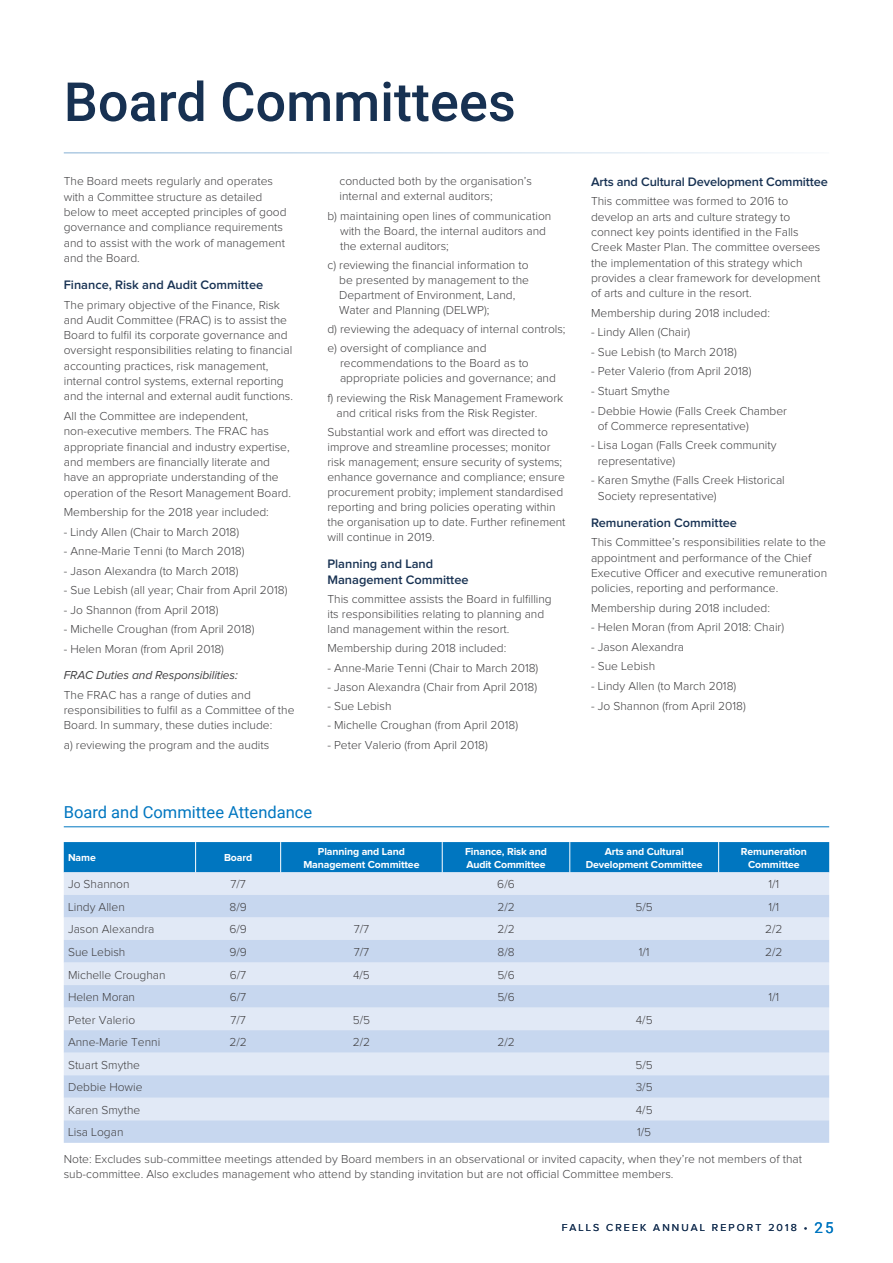
<style>
.page{position:relative;width:893px;height:1263px;background:#fff}
.page>*{position:absolute;margin:0;border:0;box-sizing:border-box;transform-origin:0 0}
.t1{font:500 54px "Roboto";color:#173152}
.t2{font:16.5px "Roboto";color:#0076c0}
.t3{font:600 12.75px/16.2px "Proxima Nova";color:#173152}
.t4{font:300 12px/15.3px "Proxima Nova";color:#414042}
.t5{font:italic 12px "Proxima Nova";letter-spacing:-.01em;color:#414042}
.t6{font:700 10.5px/13.5px "Proxima Nova";letter-spacing:-.01em;color:#fff;text-align:center}
.t7{font:10.5px "Proxima Nova";letter-spacing:.2em;color:#173152}
.s1{font-family:"Roboto";font-size:15px;color:#0076c0}
</style>
<div class="page">
<hr style="left:64px;top:826px;width:765px;height:1px;background:#0076c0">
<div style="left:64px;top:842px;width:765px;height:30px;background:#0076c0"></div>
<div style="left:64px;top:872px;width:765px;height:23px;background:#e1e9f6"></div>
<svg style="left:64px;top:895px;width:765px;height:248px;background:#d3dff2"></svg>
<hr style="left:195px;top:842px;width:1px;height:30px;background:#fff">
<hr style="left:280px;top:842px;width:1px;height:30px;background:#fff">
<hr style="left:442px;top:842px;width:1px;height:30px;background:#fff">
<hr style="left:569px;top:842px;width:1px;height:30px;background:#fff">
<hr style="left:718px;top:842px;width:1px;height:30px;background:#fff">
<hr style="left:64px;top:152px;width:765px;height:2px;background:#abc8e1">
<h1 class="t1" style="left:64px;top:64px;width:453px">Board Committees</h1>
<p class="t4" style="left:64px;top:174px;width:224px">The Board meets regularly and operates with a Committee structure as detailed below to meet accepted principles of good governance and compliance requirements and to assist with the work of management and the Board.</p>
<p class="t3" style="left:64px;top:277px;width:201px">Finance, Risk and Audit Committee</p>
<p class="t4" style="left:64px;top:297px;width:231px">The primary objective of the Finance, Risk and Audit Committee (FRAC) is to assist the Board to fulfil its corporate governance and oversight responsibilities relating to financial accounting practices, risk management, internal control systems, external reporting and the internal and external audit functions.</p>
<p class="t4" style="left:64px;top:409px;width:229px">All the Committee are independent, non-executive members. The FRAC has appropriate financial and industry expertise, and members are financially literate and have an appropriate understanding of the operation of the Resort Management Board.</p>
<p class="t4" style="left:64px;top:505px;width:207px">Membership for the 2018 year included:</p>
<p class="t4" style="left:64px;top:524px;width:177px">- Lindy Allen (Chair to March 2018)</p>
<p class="t4" style="left:64px;top:544px;width:182px">- Anne-Marie Tenni (to March 2018)</p>
<p class="t4" style="left:64px;top:564px;width:176px">- Jason Alexandra (to March 2018)</p>
<p class="t4" style="left:64px;top:583px;width:225px">- Sue Lebish (all year; Chair from April 2018)</p>
<p class="t4" style="left:64px;top:603px;width:156px">- Jo Shannon (from April 2018)</p>
<p class="t4" style="left:64px;top:622px;width:192px">- Michelle Croughan (from April 2018)</p>
<p class="t4" style="left:64px;top:642px;width:162px">- Helen Moran (from April 2018)</p>
<p class="t5" style="left:64px;top:669px;width:175px">FRAC Duties and Responsibilities:</p>
<p class="t4" style="left:64px;top:687px;width:232px">The FRAC has a range of duties and responsibilities to fulfil as a Committee of the<br>Board. In summary, these duties include:</p>
<p class="t4" style="left:64px;top:737px;width:207px">a) reviewing the program and the audits</p>
<p class="t4" style="left:339px;top:174px;width:194px">conducted both by the organisation’s internal and external auditors;</p>
<p class="t4" style="left:340px;top:209px;width:213px;text-indent:-13px">b) maintaining open lines of communication with the Board, the internal auditors and the external auditors;</p>
<p class="t4" style="left:339px;top:258px;width:191px;text-indent:-12px">c) reviewing the financial information to be presented by management to the Department of Environment, Land, Water and Planning (DELWP);</p>
<p class="t4" style="left:327px;top:320px;width:240px;line-height:19.2px">d) reviewing the adequacy of internal controls; e) oversight of compliance and</p>
<p class="t4" style="left:340px;top:356px;width:217px">recommendations to the Board as to appropriate policies and governance; and</p>
<p class="t4" style="left:336px;top:391px;width:228px;text-indent:-9px">f) reviewing the Risk Management Framework and critical risks from the Risk Register.</p>
<p class="t4" style="left:327px;top:425px;width:240px">Substantial work and effort was directed to improve and streamline processes; monitor risk management; ensure security of systems; enhance governance and compliance; ensure procurement probity; implement standardised reporting and bring policies operating within the organisation up to date. Further refinement will continue in 2019.</p>
<p class="t3" style="left:327px;top:556px;width:143px">Planning and Land<br>Management Committee</p>
<p class="t4" style="left:327px;top:592px;width:226px">This committee assists the Board in fulfilling its responsibilities relating to planning and land management within the resort.</p>
<p class="t4" style="left:327px;top:641px;width:180px">Membership during 2018 included:</p>
<p class="t4" style="left:327px;top:660px;width:212px">- Anne-Marie Tenni (Chair to March 2018)</p>
<p class="t4" style="left:327px;top:680px;width:211px">- Jason Alexandra (Chair from April 2018)</p>
<p class="t4" style="left:327px;top:699px;width:66px">- Sue Lebish</p>
<p class="t4" style="left:327px;top:718px;width:192px">- Michelle Croughan (from April 2018)</p>
<p class="t4" style="left:327px;top:737px;width:162px">- Peter Valerio (from April 2018)</p>
<p class="t3" style="left:591px;top:174px;width:238px">Arts and Cultural Development Committee</p>
<p class="t4" style="left:591px;top:194px;width:231px">This committee was formed to 2016 to develop an arts and culture strategy to connect key points identified in the Falls Creek Master Plan. The committee oversees the implementation of this strategy which provides a clear framework for development of arts and culture in the resort.</p>
<p class="t4" style="left:591px;top:306px;width:180px">Membership during 2018 included:</p>
<p class="t4" style="left:591px;top:325px;width:101px">- Lindy Allen (Chair)</p>
<p class="t4" style="left:591px;top:345px;width:147px">- Sue Lebish (to March 2018)</p>
<p class="t4" style="left:591px;top:364px;width:162px">- Peter Valerio (from April 2018)</p>
<p class="t4" style="left:591px;top:384px;width:80px">- Stuart Smythe</p>
<p class="t4" style="left:598px;top:403px;width:191px;text-indent:-7px">- Debbie Howie (Falls Creek Chamber of Commerce representative)</p>
<p class="t4" style="left:598px;top:438px;width:180px;text-indent:-7px">- Lisa Logan (Falls Creek community representative)</p>
<p class="t4" style="left:598px;top:473px;width:189px;text-indent:-7px">- Karen Smythe (Falls Creek Historical<br>Society representative)</p>
<p class="t3" style="left:591px;top:515px;width:147px">Remuneration Committee</p>
<p class="t4" style="left:591px;top:535px;width:238px">This Committee’s responsibilities relate to the appointment and performance of the Chief Executive Officer and executive remuneration policies, reporting and performance.</p>
<p class="t4" style="left:591px;top:601px;width:180px">Membership during 2018 included:</p>
<p class="t4" style="left:591px;top:620px;width:195px">- Helen Moran (from April 2018: Chair)</p>
<p class="t4" style="left:591px;top:640px;width:95px">- Jason Alexandra</p>
<p class="t4" style="left:591px;top:659px;width:66px">- Sue Lebish</p>
<p class="t4" style="left:591px;top:679px;width:147px">- Lindy Allen (to March 2018)</p>
<p class="t4" style="left:591px;top:698px;width:156px">- Jo Shannon (from April 2018)</p>
<h2 class="t2" style="left:64px;top:800px;width:250px">Board and Committee Attendance</h2>
<p class="t6" style="left:68px;top:851px;width:29px">Name</p>
<p class="t6" style="left:224px;top:851px;width:30px">Board</p>
<p class="t6" style="left:303px;top:845px;width:118px">Planning and Land<br>Management Committee</p>
<p class="t6" style="left:465px;top:845px;width:83px;text-align:left">Finance, Risk and<br>Audit Committee</p>
<p class="t6" style="left:586px;top:845px;width:118px">Arts and Cultural<br>Development Committee</p>
<p class="t6" style="left:741px;top:845px;width:68px">Remuneration<br>Committee</p>
<p class="t4" style="left:68px;top:877px;width:63px">Jo Shannon</p>
<p class="t4" style="left:230px;top:877px;width:17px">7/7</p>
<p class="t4" style="left:497px;top:877px;width:19px">6/6</p>
<p class="t4" style="left:768px;top:877px;width:12px">1/1</p>
<p class="t4" style="left:68px;top:900px;width:58px">Lindy Allen</p>
<p class="t4" style="left:229px;top:900px;width:19px">8/9</p>
<p class="t4" style="left:497px;top:900px;width:19px">2/2</p>
<p class="t4" style="left:635px;top:900px;width:19px">5/5</p>
<p class="t4" style="left:768px;top:900px;width:12px">1/1</p>
<p class="t4" style="left:68px;top:922px;width:88px">Jason Alexandra</p>
<p class="t4" style="left:229px;top:922px;width:19px">6/9</p>
<p class="t4" style="left:354px;top:922px;width:17px">7/7</p>
<p class="t4" style="left:497px;top:922px;width:19px">2/2</p>
<p class="t4" style="left:765px;top:922px;width:19px">2/2</p>
<p class="t4" style="left:68px;top:945px;width:59px">Sue Lebish</p>
<p class="t4" style="left:229px;top:945px;width:19px">9/9</p>
<p class="t4" style="left:354px;top:945px;width:17px">7/7</p>
<p class="t4" style="left:497px;top:945px;width:19px">8/8</p>
<p class="t4" style="left:639px;top:945px;width:12px">1/1</p>
<p class="t4" style="left:765px;top:945px;width:19px">2/2</p>
<p class="t4" style="left:68px;top:967px;width:99px">Michelle Croughan</p>
<p class="t4" style="left:230px;top:967px;width:18px">6/7</p>
<p class="t4" style="left:353px;top:967px;width:18px">4/5</p>
<p class="t4" style="left:497px;top:967px;width:19px">5/6</p>
<p class="t4" style="left:68px;top:990px;width:69px">Helen Moran</p>
<p class="t4" style="left:230px;top:990px;width:18px">6/7</p>
<p class="t4" style="left:497px;top:990px;width:19px">5/6</p>
<p class="t4" style="left:768px;top:990px;width:12px">1/1</p>
<p class="t4" style="left:68px;top:1012px;width:69px">Peter Valerio</p>
<p class="t4" style="left:230px;top:1012px;width:17px">7/7</p>
<p class="t4" style="left:353px;top:1012px;width:19px">5/5</p>
<p class="t4" style="left:636px;top:1012px;width:18px">4/5</p>
<p class="t4" style="left:68px;top:1035px;width:94px">Anne-Marie Tenni</p>
<p class="t4" style="left:229px;top:1035px;width:19px">2/2</p>
<p class="t4" style="left:353px;top:1035px;width:19px">2/2</p>
<p class="t4" style="left:497px;top:1035px;width:19px">2/2</p>
<p class="t4" style="left:68px;top:1057px;width:74px">Stuart Smythe</p>
<p class="t4" style="left:635px;top:1057px;width:19px">5/5</p>
<p class="t4" style="left:68px;top:1080px;width:76px">Debbie Howie</p>
<p class="t4" style="left:636px;top:1080px;width:18px">3/5</p>
<p class="t4" style="left:68px;top:1102px;width:74px">Karen Smythe</p>
<p class="t4" style="left:636px;top:1102px;width:18px">4/5</p>
<p class="t4" style="left:68px;top:1125px;width:57px">Lisa Logan</p>
<p class="t4" style="left:637px;top:1125px;width:16px">1/5</p>
<p class="t4" style="left:64px;top:1152px;width:740px">Note: Excludes sub-committee meetings attended by Board members in an observational or invited capacity, when they’re not members of that sub-committee. Also excludes management who attend by standing invitation but are not official Committee members.</p>
<p class="t7" style="left:562px;top:1223px;width:273px">FALLS CREEK ANNUAL REPORT 2018 • <span class="s1">25</span></p>
</div>
